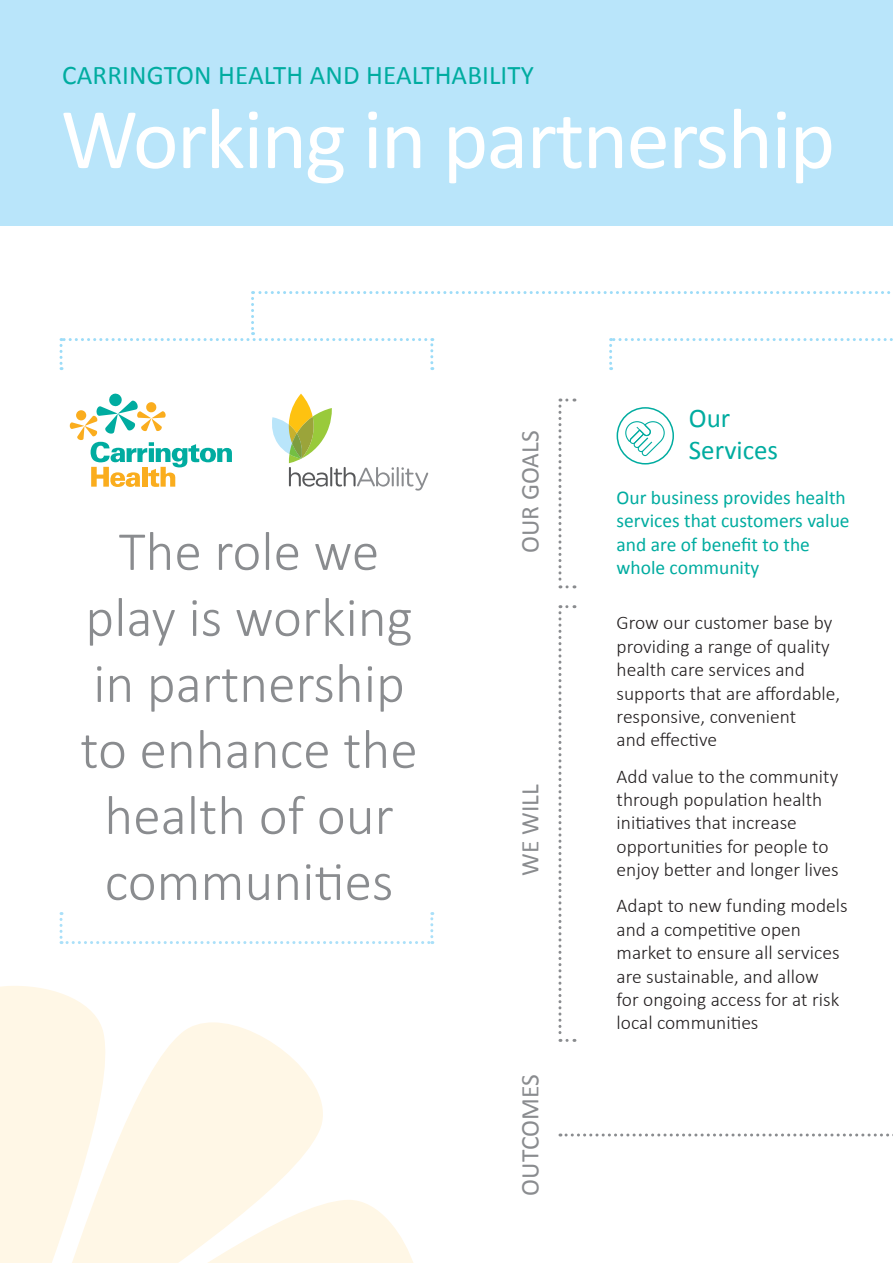
<style>
.page{position:relative;width:893px;height:1263px;background:#fff}
.page>*{position:absolute;margin:0;border:0;box-sizing:border-box;transform-origin:0 0}
.t1{font:87px "Calibri";letter-spacing:-.02em;color:#fff}
.t2{font:300 55.5px/66px "Calibri";color:#8a8c8f;text-align:center}
.t3{font:27px/32.4px "Calibri";letter-spacing:.005em;color:#00aca0}
.t4{font:25.5px "Calibri";color:#8a8c8f}
.t5{font:300 19.5px/23.4px "Calibri";color:#231f20}
.t6{font:19.5px/23.4px "Calibri";color:#00aca0}
</style>
<div class="page">
<div style="left:0;top:0;width:893px;height:225px;background:#b9e5fa"></div>
<svg style="left:0;top:986px;width:413px;height:277px"></svg>
<svg style="left:28px;top:1022px;width:312px;height:241px;fill:#fff7e6"></svg>
<svg style="left:558px;top:605px;width:17px;height:437px"></svg>
<svg style="left:70px;top:394px;width:162px;height:93px"></svg>
<svg style="left:272px;top:394px;width:156px;height:97px"></svg>
<svg style="left:558px;top:398px;width:17px;height:190px"></svg>
<svg style="left:60px;top:912px;width:373px;height:32px"></svg>
<svg style="left:60px;top:291px;width:833px;height:79px"></svg>
<div style="left:617px;top:407px;width:57px;height:57px;border:2px solid #00aca0;border-radius:50%"></div>
<svg style="left:625px;top:421px;width:40px;height:35px"></svg>
<svg style="left:560px;top:1133px;width:333px;height:3px"></svg>
<p class="t3" style="left:62px;top:58px;width:473px">CARRINGTON HEALTH AND HEALTHABILITY</p>
<p class="t1" style="left:61px;top:85px;width:776px">Working in partnership</p>
<p class="t2" style="left:80px;top:518px;width:339px">The role we play is working in partnership to enhance the health of our communities</p>
<p class="t4" style="left:514px;top:553px;width:124px;rotate:-90deg">OUR GOALS</p>
<p class="t4" style="left:514px;top:876px;width:93px;rotate:-90deg">WE WILL</p>
<p class="t4" style="left:514px;top:1195px;width:123px;rotate:-90deg">OUTCOMES</p>
<p class="t3" style="left:689px;top:400px;width:91px">Our<br>Services</p>
<p class="t6" style="left:617px;top:485px;width:235px">Our business provides health services that customers value and are of benefit to the whole community</p>
<p class="t5" style="left:617px;top:611px;width:225px">Grow our customer base by providing a range of quality health care services and supports that are affordable, responsive, convenient<br>and effective</p>
<p class="t5" style="left:617px;top:764px;width:224px">Add value to the community through population health initiatives that increase opportunities for people to enjoy better and longer lives</p>
<p class="t5" style="left:617px;top:894px;width:233px">Adapt to new funding models and a competitive open market to ensure all services are sustainable, and allow<br>for ongoing access for at risk local communities</p>
</div>
